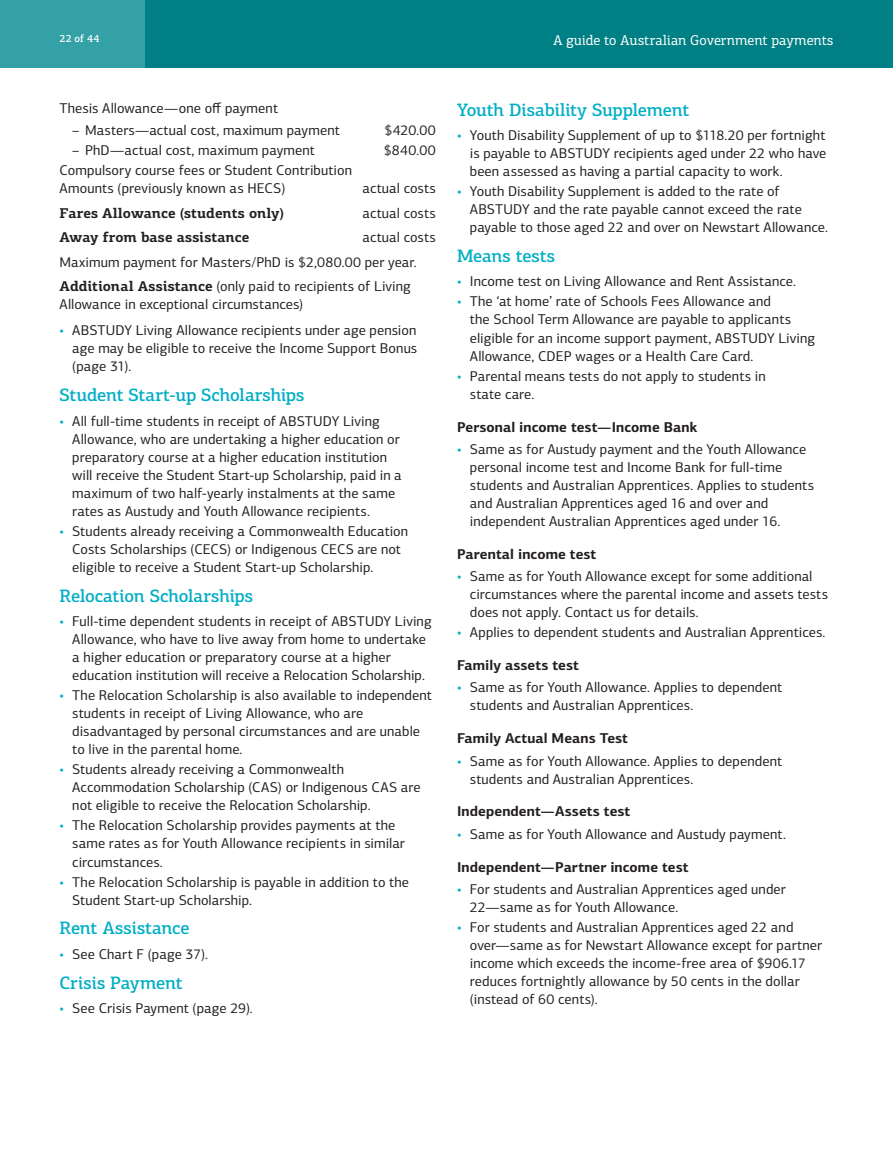
<style>
.page{position:relative;width:893px;height:1170px;background:#fff}
.page>*{position:absolute;margin:0;border:0;box-sizing:border-box;transform-origin:0 0}
.t1{font:500 18px "PF Centro Slab Pro";letter-spacing:-.015em;color:#00aec5}
.t2{font:14.25px/18px "PF Centro Sans Pro";letter-spacing:.005em;color:#231f20}
.t3{font:700 14.25px "PF Centro Sans Pro";letter-spacing:.005em;color:#231f20}
.t4{font:700 14.25px "PF Centro Slab Pro";color:#231f20}
.t5{font:14.25px "PF Centro Slab Pro";color:#fff}
.t6{font:500 10.5px "PF Centro Slab Pro";color:#fff}
.s1{font-family:"PF Centro Slab Pro";font-weight:700}
.s2{color:#00aec5}
</style>
<div class="page">
<div style="left:0;top:0;width:893px;height:68px;background:#008084"></div>
<div style="left:0;top:0;width:145px;height:68px;background:#33a1a6"></div>
<p class="t6" style="left:60px;top:32px;width:41px">22 of 44</p>
<p class="t5" style="left:553px;top:31px;width:282px">A guide to Australian Government payments</p>
<p class="t2" style="left:60px;top:99px;width:220px">Thesis Allowance—one off payment</p>
<p class="t2" style="left:72px;top:121px;width:269px">– Masters—actual cost, maximum payment</p>
<p class="t2" style="left:385px;top:121px;width:53px">$420.00</p>
<p class="t2" style="left:72px;top:141px;width:244px">– PhD—actual cost, maximum payment</p>
<p class="t2" style="left:384px;top:141px;width:54px">$840.00</p>
<p class="t2" style="left:60px;top:161px;width:294px">Compulsory course fees or Student Contribution<br>Amounts (previously known as HECS)</p>
<p class="t2" style="left:363px;top:179px;width:75px">actual costs</p>
<p class="t4" style="left:60px;top:204px;width:226px">Fares Allowance (students only)</p>
<p class="t2" style="left:363px;top:204px;width:75px">actual costs</p>
<p class="t4" style="left:60px;top:228px;width:191px">Away from base assistance</p>
<p class="t2" style="left:60px;top:225px;width:378px;line-height:24.5px;text-indent:303px">actual costs<br>Maximum payment for Masters/PhD is $2,080.00 per year.<br><span class="s1">Additional Assistance</span> (only paid to recipients of Living</p>
<p class="t2" style="left:60px;top:295px;width:245px">Allowance in exceptional circumstances)</p>
<p class="t2" style="left:72px;top:321px;width:347px;text-align:justify;text-indent:-13px"><span class="s2">•</span> ABSTUDY Living Allowance recipients under age pension age may be eligible to receive the Income Support Bonus (page 31).</p>
<p class="t1" style="left:60px;top:384px;width:247px">Student Start-up Scholarships</p>
<p class="t2" style="left:72px;top:412px;width:331px;text-indent:-13px"><span class="s2">•</span> All full-time students in receipt of ABSTUDY Living Allowance, who are undertaking a higher education or preparatory course at a higher education institution will receive the Student Start-up Scholarship, paid in a maximum of two half-yearly instalments at the same rates as Austudy and Youth Allowance recipients.</p>
<p class="t2" style="left:72px;top:522px;width:337px;text-indent:-13px"><span class="s2">•</span> Students already receiving a Commonwealth Education<br>Costs Scholarships (CECS) or Indigenous CECS are not eligible to receive a Student Start-up Scholarship.</p>
<p class="t1" style="left:60px;top:584px;width:195px">Relocation Scholarships</p>
<p class="t2" style="left:72px;top:612px;width:361px;text-indent:-13px"><span class="s2">•</span> Full-time dependent students in receipt of ABSTUDY Living Allowance, who have to live away from home to undertake a higher education or preparatory course at a higher education institution will receive a Relocation Scholarship.</p>
<p class="t2" style="left:72px;top:686px;width:361px;text-indent:-13px"><span class="s2">•</span> The Relocation Scholarship is also available to independent students in receipt of Living Allowance, who are disadvantaged by personal circumstances and are unable to live in the parental home.</p>
<p class="t2" style="left:72px;top:760px;width:350px;text-indent:-13px"><span class="s2">•</span> Students already receiving a Commonwealth<br>Accommodation Scholarship (CAS) or Indigenous CAS are not eligible to receive the Relocation Scholarship.</p>
<p class="t2" style="left:72px;top:816px;width:334px;text-indent:-13px"><span class="s2">•</span> The Relocation Scholarship provides payments at the same rates as for Youth Allowance recipients in similar circumstances.</p>
<p class="t2" style="left:72px;top:872px;width:338px;text-indent:-13px"><span class="s2">•</span> The Relocation Scholarship is payable in addition to the<br>Student Start-up Scholarship.</p>
<p class="t1" style="left:60px;top:917px;width:132px">Rent Assistance</p>
<p class="t2" style="left:60px;top:944px;width:150px"><span class="s2">•</span> See Chart F (page 37).</p>
<p class="t1" style="left:60px;top:971px;width:125px">Crisis Payment</p>
<p class="t2" style="left:60px;top:999px;width:195px"><span class="s2">•</span> See Crisis Payment (page 29).</p>
<p class="t1" style="left:457px;top:98px;width:234px">Youth Disability Supplement</p>
<p class="t2" style="left:470px;top:126px;width:358px;text-align:justify;text-indent:-13px"><span class="s2">•</span> Youth Disability Supplement of up to $118.20 per fortnight is payable to ABSTUDY recipients aged under 22 who have been assessed as having a partial capacity to work.</p>
<p class="t2" style="left:470px;top:182px;width:360px;text-indent:-13px"><span class="s2">•</span> Youth Disability Supplement is added to the rate of<br>ABSTUDY and the rate payable cannot exceed the rate payable to those aged 22 and over on Newstart Allowance.</p>
<p class="t1" style="left:457px;top:244px;width:100px">Means tests</p>
<p class="t2" style="left:457px;top:272px;width:341px"><span class="s2">•</span> Income test on Living Allowance and Rent Assistance.</p>
<p class="t2" style="left:470px;top:292px;width:347px;text-indent:-13px"><span class="s2">•</span> The ‘at home’ rate of Schools Fees Allowance and<br>the School Term Allowance are payable to applicants eligible for an income support payment, ABSTUDY Living Allowance, CDEP wages or a Health Care Card.</p>
<p class="t2" style="left:470px;top:367px;width:297px;text-indent:-13px"><span class="s2">•</span> Parental means tests do not apply to students in state care.</p>
<p class="t3" style="left:457px;top:417px;width:242px">Personal income test—Income Bank</p>
<p class="t2" style="left:470px;top:440px;width:346px;text-indent:-13px"><span class="s2">•</span> Same as for Austudy payment and the Youth Allowance personal income test and Income Bank for full-time students and Australian Apprentices. Applies to students and Australian Apprentices aged 16 and over and independent Australian Apprentices aged under 16.</p>
<p class="t3" style="left:457px;top:545px;width:141px">Parental income test</p>
<p class="t2" style="left:470px;top:567px;width:360px;text-indent:-13px"><span class="s2">•</span> Same as for Youth Allowance except for some additional circumstances where the parental income and assets tests does not apply. Contact us for details.</p>
<p class="t2" style="left:457px;top:623px;width:370px"><span class="s2">•</span> Applies to dependent students and Australian Apprentices.</p>
<p class="t3" style="left:457px;top:656px;width:123px">Family assets test</p>
<p class="t2" style="left:470px;top:678px;width:314px;text-indent:-13px"><span class="s2">•</span> Same as for Youth Allowance. Applies to dependent students and Australian Apprentices.</p>
<p class="t3" style="left:457px;top:729px;width:172px">Family Actual Means Test</p>
<p class="t2" style="left:470px;top:751px;width:314px;text-indent:-13px"><span class="s2">•</span> Same as for Youth Allowance. Applies to dependent students and Australian Apprentices.</p>
<p class="t3" style="left:457px;top:802px;width:175px">Independent—Assets test</p>
<p class="t2" style="left:457px;top:824px;width:330px"><span class="s2">•</span> Same as for Youth Allowance and Austudy payment.</p>
<p class="t3" style="left:457px;top:857px;width:233px">Independent—Partner income test</p>
<p class="t2" style="left:470px;top:880px;width:317px;text-indent:-13px"><span class="s2">•</span> For students and Australian Apprentices aged under<br>22—same as for Youth Allowance.</p>
<p class="t2" style="left:470px;top:918px;width:354px;text-indent:-13px"><span class="s2">•</span> For students and Australian Apprentices aged 22 and over—same as for Newstart Allowance except for partner income which exceeds the income-free area of $906.17 reduces fortnightly allowance by 50 cents in the dollar (instead of 60 cents).</p>
</div>
